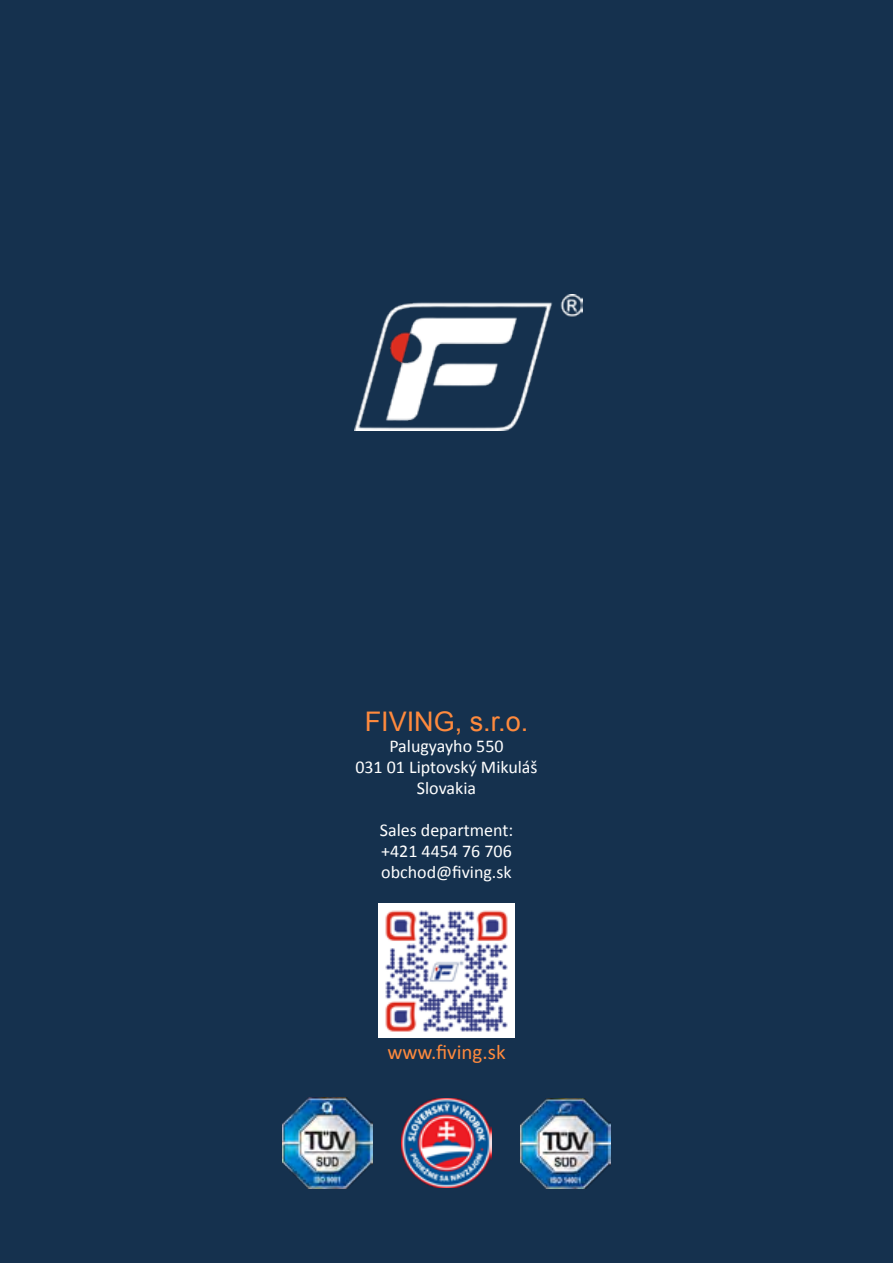
<style>
.page{position:relative;width:893px;height:1263px;background:#15314e}
.page>*{position:absolute;margin:0;border:0;box-sizing:border-box;transform-origin:0 0}
.t1{font:27px "Arial";color:#ff8a3d}
.t2{font:21px "Calibri";color:#ff8a3d}
.t3{font:18px/21px "Calibri";color:#fff;text-align:center}
</style>
<div class="page">
<img style="left:379px;top:904px;width:135px;height:134px">
<img style="left:401px;top:1098px;width:90px;height:89px">
<img style="left:282px;top:1098px;width:90px;height:90px">
<img style="left:521px;top:1098px;width:90px;height:90px">
<img style="left:355px;top:295px;width:227px;height:135px">
<h1 class="t1" style="left:365px;top:704px;width:165px">FIVING, s.r.o.</h1>
<p class="t3" style="left:355px;top:735px;width:184px">Palugyayho 550<br>031 01 Liptovský Mikuláš<br>Slovakia</p>
<p class="t3" style="left:380px;top:819px;width:135px;text-align:justify">Sales department: +421 4454 76 706 obchod@fiving.sk</p>
<p class="t2" style="left:387px;top:1039px;width:120px">www.fiving.sk</p>
</div>
